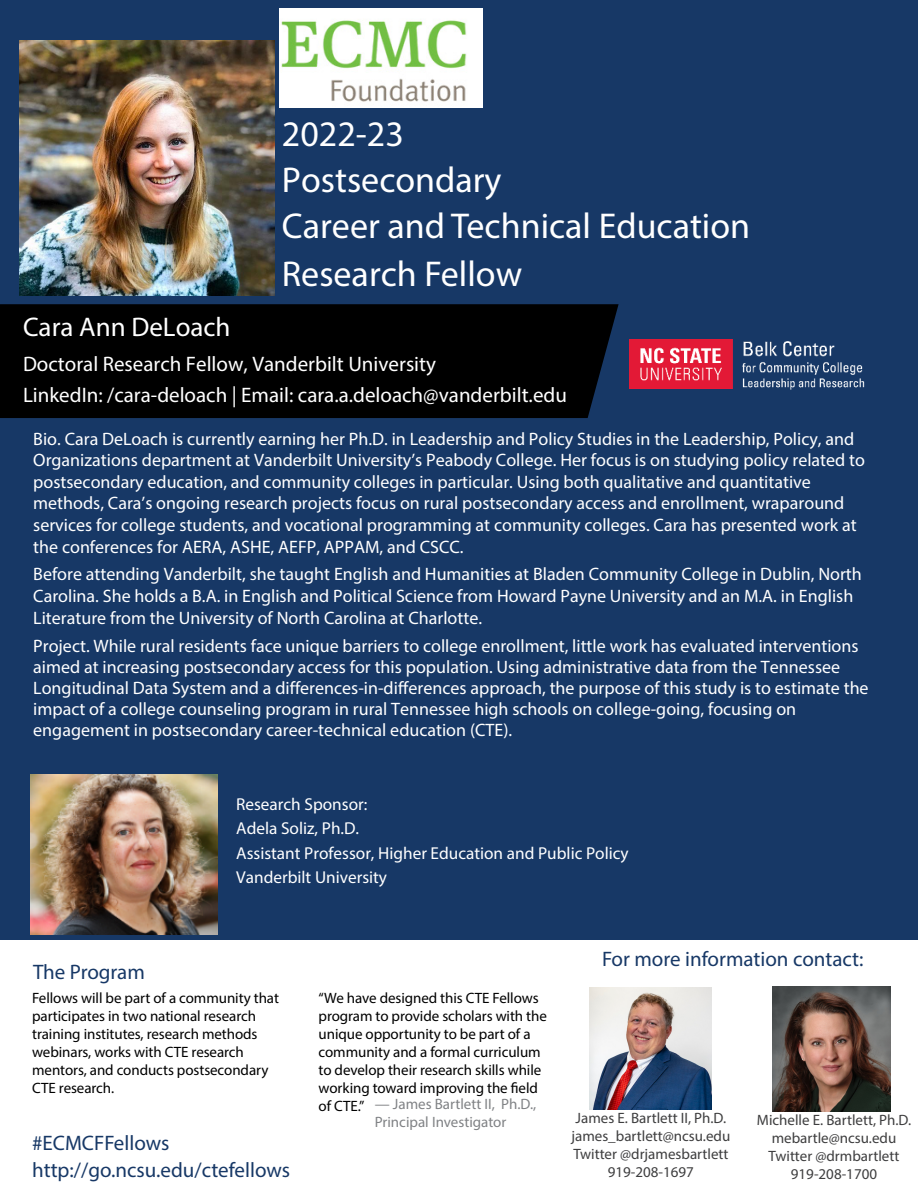
<style>
.page{position:relative;width:918px;height:1188px;background:#fff}
.page>*{position:absolute;margin:0;border:0;box-sizing:border-box;transform-origin:0 0}
.Standard_Content{font:36px/46.7px "Myriad Pro";color:#fff}
.Standard_Content-2{font:27px "Myriad Pro";color:#fff}
.Standard_Content-3{font:21px/31.5px "Myriad Pro";color:#fff}
.Standard_Content-4{font:21px "Myriad Pro";color:#173866}
.Standard_Content-5{font:18px/21.6px "Myriad Pro";color:#fff}
.Standard_Content-6{font:17.25px/24.3px "Myriad Pro";color:#fff}
.Standard_Content-7{font:15px/18px "Myriad Pro";letter-spacing:-.005em;color:#000}
.Standard_Content-8{font:15px "Myriad Pro";color:#3e3e3f}
.t1{font:15px/18px "Myriad Pro";color:#808285}
</style>
<div class="page">
<img style="left:772px;top:986px;width:119px;height:126px">
<div style="left:0;top:0;width:918px;height:446px;background:#173866"></div>
<div style="left:0;top:304px;width:619px;height:114px;background:#000"></div>
<div style="left:0;top:445px;width:918px;height:495px;background:#173866"></div>
<img style="left:630px;top:339px;width:235px;height:51px">
<img style="left:279px;top:9px;width:203px;height:98px">
<img style="left:590px;top:988px;width:122px;height:122px">
<img style="left:30px;top:774px;width:188px;height:161px">
<img style="left:20px;top:40px;width:255px;height:256px">
<p class="Standard_Content" style="left:282px;top:110px;width:470px">2022-23<br>Postsecondary<br>Career and Technical Education<br>Research Fellow</p>
<p class="Standard_Content-2" style="left:23px;top:311px;width:209px">Cara Ann DeLoach</p>
<p class="Standard_Content-3" style="left:23px;top:348px;width:545px">Doctoral Research Fellow, Vanderbilt University<br>LinkedIn: /cara-deloach | Email: cara.a.deloach@vanderbilt.edu</p>
<p class="Standard_Content-5" style="left:33px;top:428px;width:833px">Bio. Cara DeLoach is currently earning her Ph.D. in Leadership and Policy Studies in the Leadership, Policy, and Organizations department at Vanderbilt University’s Peabody College. Her focus is on studying policy related to postsecondary education, and community colleges in particular. Using both qualitative and quantitative methods, Cara’s ongoing research projects focus on rural postsecondary access and enrollment, wraparound services for college students, and vocational programming at community colleges. Cara has presented work at the conferences for AERA, ASHE, AEFP, APPAM, and CSCC.</p>
<p class="Standard_Content-5" style="left:33px;top:563px;width:830px;line-height:22px">Before attending Vanderbilt, she taught English and Humanities at Bladen Community College in Dublin, North<br>Carolina. She holds a B.A. in English and Political Science from Howard Payne University and an M.A. in English<br>Literature from the University of North Carolina at Charlotte.</p>
<p class="Standard_Content-5" style="left:33px;top:635px;width:837px;line-height:21px">Project. While rural residents face unique barriers to college enrollment, little work has evaluated interventions aimed at increasing postsecondary access for this population. Using administrative data from the Tennessee Longitudinal Data System and a differences-in-differences approach, the purpose of this study is to estimate the impact of a college counseling program in rural Tennessee high schools on college-going, focusing on engagement in postsecondary career-technical education (CTE).</p>
<p class="Standard_Content-4" style="left:33px;top:959px;width:113px">The Program</p>
<p class="Standard_Content-6" style="left:236px;top:792px;width:394px">Research Sponsor:<br>Adela Soliz, Ph.D.<br>Assistant Professor, Higher Education and Public Policy<br>Vanderbilt University</p>
<p class="Standard_Content-4" style="left:602px;top:946px;width:263px">For more information contact:</p>
<p class="Standard_Content-7" style="left:32px;top:989px;width:248px">Fellows will be part of a community that participates in two national research training institutes, research methods webinars, works with CTE research mentors, and conducts postsecondary CTE research.</p>
<p class="Standard_Content-4" style="left:32px;top:1130px;width:139px">#ECMCFFellows</p>
<p class="Standard_Content-4" style="left:32px;top:1157px;width:259px">http://go.ncsu.edu/ctefellows</p>
<p class="Standard_Content-7" style="left:319px;top:989px;width:230px">“We have designed this CTE Fellows program to provide scholars with the unique opportunity to be part of a community and a formal curriculum to develop their research skills while working toward improving the field of CTE.”</p>
<p class="t1" style="left:375px;top:1095px;width:163px">— James Bartlett II, Ph.D.,<br>Principal Investigator</p>
<p class="Standard_Content-8" style="left:576px;top:1109px;width:152px">James E. Bartlett II, Ph.D.</p>
<p class="Standard_Content-8" style="left:571px;top:1127px;width:160px">james_bartlett@ncsu.edu</p>
<p class="Standard_Content-8" style="left:573px;top:1145px;width:157px">Twitter @drjamesbartlett</p>
<p class="Standard_Content-8" style="left:608px;top:1163px;width:88px">919-208-1697</p>
<p class="Standard_Content-8" style="left:757px;top:1110px;width:156px">Michelle E. Bartlett, Ph.D.</p>
<p class="Standard_Content-8" style="left:772px;top:1128px;width:126px">mebartle@ncsu.edu</p>
<p class="Standard_Content-8" style="left:769px;top:1146px;width:132px">Twitter @drmbartlett</p>
<p class="Standard_Content-8" style="left:791px;top:1164px;width:88px">919-208-1700</p>
</div>
